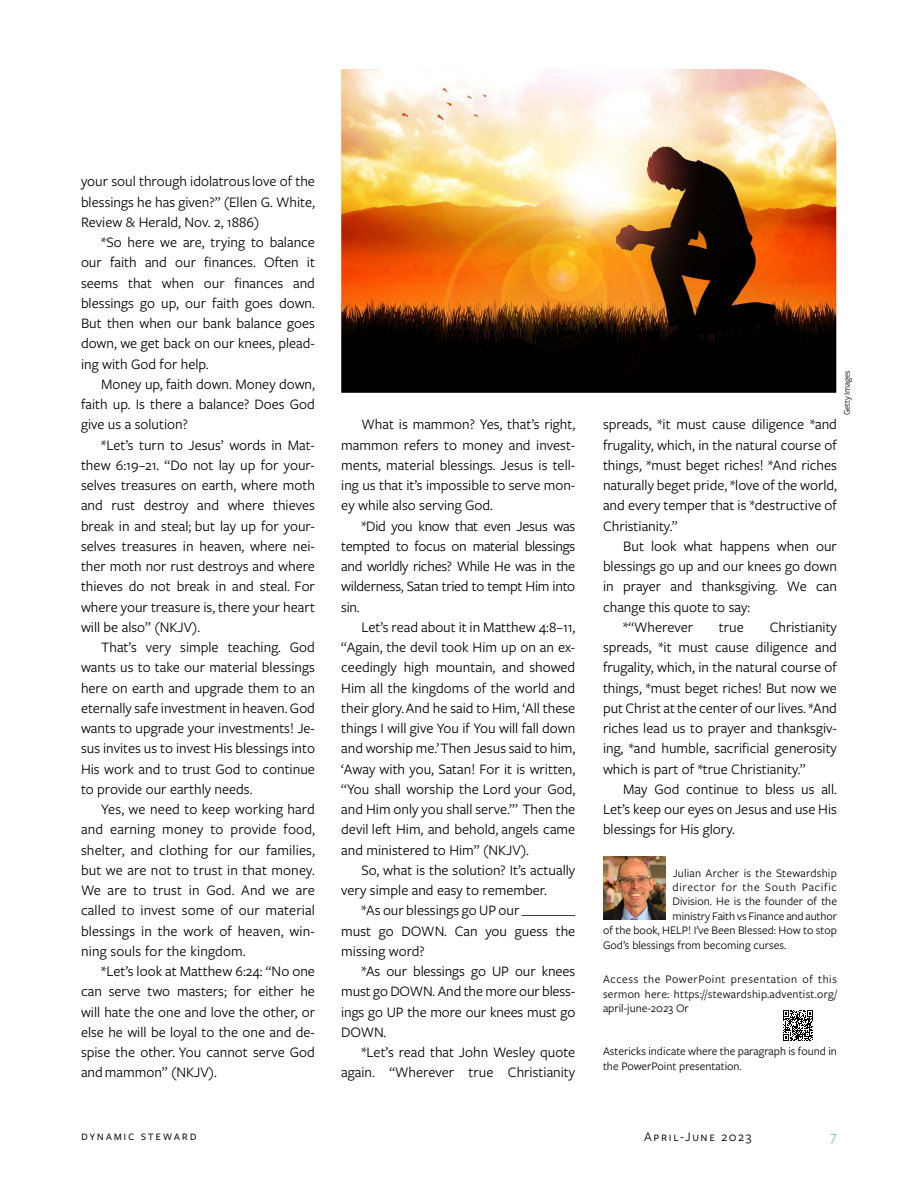
<style>
.page{position:relative;width:918px;height:1188px;background:#fff}
.page>*{position:absolute;margin:0;border:0;box-sizing:border-box;transform-origin:0 0}
.t1{font:15px/20.2px "Freight Sans Pro";color:#000;text-align:justify}
.t2{font:15px "Freight Sans Pro";color:#77c1c8}
.t3{font:13.5px "Freight Sans Pro";letter-spacing:.12em;color:#000}
.t4{font:12px/14.4px "Freight Sans Pro";color:#000;text-align:justify}
.t5{font:12px "Freight Sans Pro";letter-spacing:.02em;color:#000}
.t6{font:12px "Freight Sans Pro";letter-spacing:.06em;color:#000}
.t7{font:9px "Freight Sans Pro";color:#000}
</style>
<div class="page">
<img style="left:603px;top:857px;width:63px;height:63px">
<img style="left:341px;top:69px;width:495px;height:324px">
<svg style="left:783px;top:1010px;width:30px;height:31px"></svg>
<p class="t1" style="left:81px;top:171px;width:235px">your soul through idolatrous love of the blessings he has given?” (Ellen G. White, Review &amp; Herald, Nov. 2, 1886)</p>
<p class="t1" style="left:81px;top:231px;width:236px;text-indent:20px">*So here we are, trying to balance our faith and our finances. Often it seems that when our finances and blessings go up, our faith goes down.<br>But then when our bank balance goes down, we get back on our knees, plead&shy;ing with God for help.</p>
<p class="t1" style="left:81px;top:373px;width:236px;text-indent:20px">Money up, faith down. Money down, faith up. Is there a balance? Does God give us a solution?</p>
<p class="t1" style="left:81px;top:434px;width:236px;text-indent:20px">*Let’s turn to Jesus’ words in Mat&shy;thew 6:19–21. “Do not lay up for your&shy;selves treasures on earth, where moth and rust destroy and where thieves break in and steal; but lay up for your&shy;selves treasures in heaven, where nei&shy;ther moth nor rust destroys and where thieves do not break in and steal. For where your treasure is, there your heart will be also” (NKJV).</p>
<p class="t1" style="left:81px;top:636px;width:236px;text-indent:20px">That’s very simple teaching. God wants us to take our material blessings here on earth and upgrade them to an eternally safe investment in heaven. God wants to upgrade your investments! Je&shy;sus invites us to invest His blessings into His work and to trust God to continue to provide our earthly needs.</p>
<p class="t1" style="left:81px;top:798px;width:236px;text-indent:20px">Yes, we need to keep working hard and earning money to provide food, shelter, and clothing for our families, but we are not to trust in that money.<br>We are to trust in God. And we are called to invest some of our material blessings in the work of heaven, win&shy;ning souls for the kingdom.</p>
<p class="t1" style="left:81px;top:960px;width:236px;text-indent:20px">*Let’s look at Matthew 6:24: “No one can serve two masters; for either he will hate the one and love the other, or else he will be loyal to the one and de&shy;spise the other. You cannot serve God and mammon” (NKJV).</p>
<p class="t1" style="left:341px;top:414px;width:236px;text-indent:20px">What is mammon? Yes, that’s right, mammon refers to money and invest&shy;ments, material blessings. Jesus is tell&shy;ing us that it’s impossible to serve mon&shy;ey while also serving God.</p>
<p class="t1" style="left:341px;top:515px;width:236px;text-indent:20px">*Did you know that even Jesus was tempted to focus on material blessings and worldly riches? While He was in the wilderness, Satan tried to tempt Him into sin.</p>
<p class="t1" style="left:341px;top:616px;width:236px;text-indent:20px">Let’s read about it in Matthew 4:8–11, “Again, the devil took Him up on an ex&shy;ceedingly high mountain, and showed Him all the kingdoms of the world and their glory. And he said to Him, ‘All these things I will give You if You will fall down and worship me.’ Then Jesus said to him, ‘Away with you, Satan! For it is written, “You shall worship the Lord your God, and Him only you shall serve.”’ Then the devil left Him, and behold, angels came and ministered to Him” (NKJV).</p>
<p class="t1" style="left:341px;top:859px;width:236px;text-indent:20px">So, what is the solution? It’s actually very simple and easy to remember.</p>
<p class="t1" style="left:341px;top:900px;width:236px;text-indent:20px">*As our blessings go UP our ________ must go DOWN. Can you guess the missing word?</p>
<p class="t1" style="left:341px;top:960px;width:236px;text-indent:20px">*As our blessings go UP our knees must go DOWN. And the more our bless&shy;ings go UP the more our knees must go DOWN.</p>
<p class="t1" style="left:341px;top:1041px;width:236px;text-align:right">*Let’s read that John Wesley quote again. “Wherever true Christianity</p>
<p class="t7" style="left:841px;top:415px;width:47px;rotate:-90deg">Getty Images</p>
<p class="t1" style="left:603px;top:414px;width:236px">spreads, *it must cause diligence *and frugality, which, in the natural course of things, *must beget riches! *And riches naturally beget pride, *love of the world, and every temper that is *destructive of Christianity.”</p>
<p class="t1" style="left:623px;top:535px;width:215px">But look what happens when our</p>
<p class="t1" style="left:603px;top:555px;width:236px">blessings go up and our knees go down</p>
<p class="t1" style="left:603px;top:576px;width:236px">in prayer and thanksgiving. We can</p>
<p class="t1" style="left:603px;top:596px;width:149px">change this quote to say:</p>
<p class="t1" style="left:623px;top:616px;width:71px">*“Wherever</p>
<p class="t1" style="left:719px;top:616px;width:26px">true</p>
<p class="t1" style="left:603px;top:616px;width:236px;text-indent:167px">Christianity spreads, *it must cause diligence and frugality, which, in the natural course of things, *must beget riches! But now we put Christ at the center of our lives. *And riches lead us to prayer and thanksgiv&shy;ing, *and humble, sacrificial generosity which is part of *true Christianity.”</p>
<p class="t1" style="left:603px;top:778px;width:235px;text-indent:20px">May God continue to bless us all.<br>Let’s keep our eyes on Jesus and use His blessings for His glory.</p>
<p class="t5" style="left:673px;top:865px;width:166px">Julian Archer is the Stewardship</p>
<p class="t6" style="left:673px;top:879px;width:166px">director for the South Pacific</p>
<p class="t4" style="left:673px;top:894px;width:166px">Division. He is the founder of the</p>
<p class="t4" style="left:673px;top:908px;width:166px">ministry Faith vs Finance and author</p>
<p class="t4" style="left:603px;top:923px;width:235px">of the book, HELP! I’ve Been Blessed: How to stop</p>
<p class="t4" style="left:603px;top:937px;width:185px">God’s blessings from becoming curses.</p>
<p class="t4" style="left:603px;top:972px;width:236px">Access the PowerPoint presentation of this sermon here: https://stewardship.adventist.org/ april-june-2023 Or</p>
<p class="t4" style="left:603px;top:1044px;width:235px">Astericks indicate where the paragraph is found in the PowerPoint presentation.</p>
<p class="t3" style="left:81px;top:1127px;width:117px">dynamic steward</p>
<p class="t3" style="left:644px;top:1128px;width:109px">April-June 2023</p>
<p class="t2" style="left:830px;top:1126px;width:8px">7</p>
</div>
